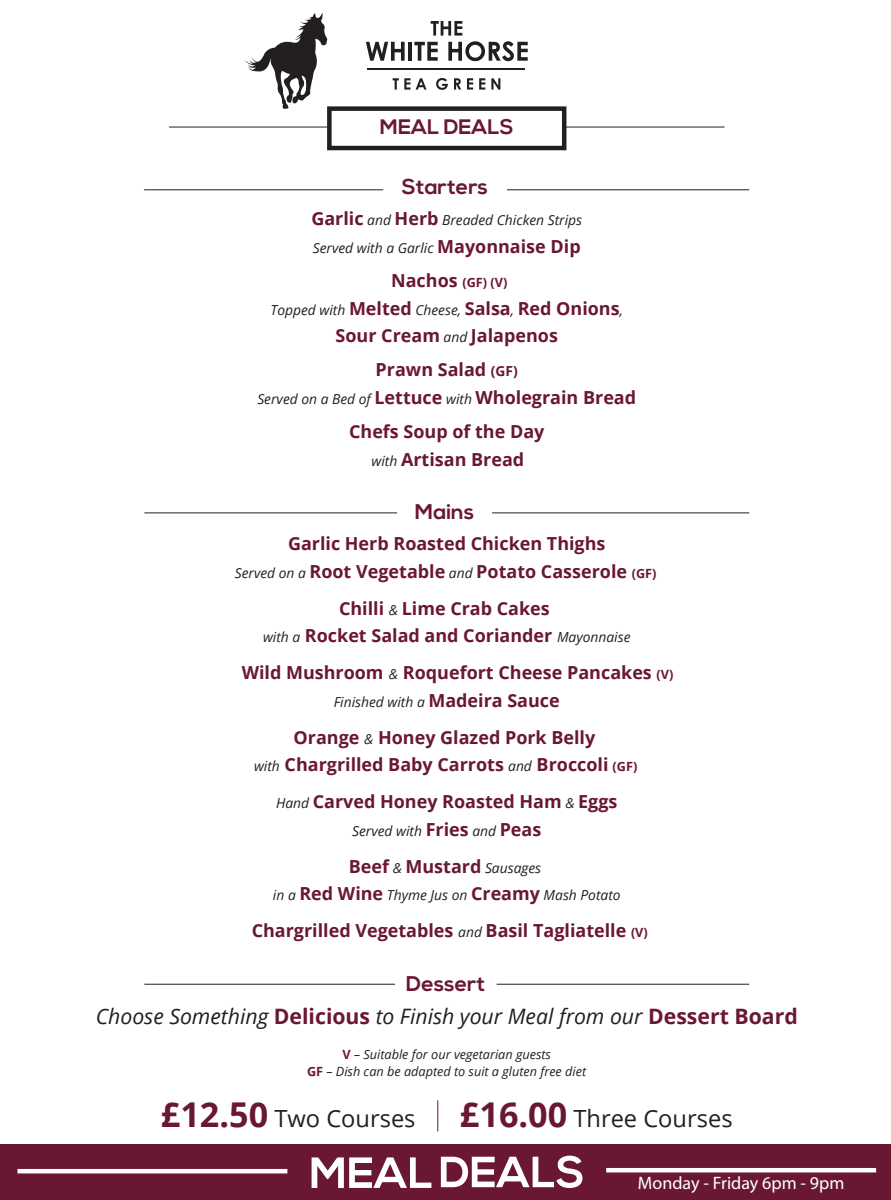
<style>
.page{position:relative;width:891px;height:1200px;background:#fff}
.page>*{position:absolute;margin:0;border:0;box-sizing:border-box;transform-origin:0 0}
.t1{font:23.7px "Open Sans";color:#231f20}
.t2{font:italic 21.3px "Open Sans";color:#231f20}
.t3{font:700 21.3px "Nexa";color:#6a1831}
.t4{font:700 21px "Nexa";color:#6a1831}
.t5{font:700 18px/27.6px "Open Sans";color:#6a1831;text-align:center}
.t6{font:18px "Myriad Pro";color:#fff}
.t7{font:italic 13.8px/27.6px "Open Sans";color:#231f20}
.t8{font:italic 12.75px/17.1px "Open Sans";color:#231f20;text-align:center}
.t9{font:700 12.75px "Open Sans";color:#6a1831}
.s1{font-weight:700;font-style:normal;font-size:18px;color:#6a1831}
.s2{font-size:18px}
.s3{font-weight:400;font-style:italic;font-size:13.8px;color:#231f20}
.s4{font-size:13.8px}
.s5{font-size:12.75px}
.s6{font-weight:700;font-style:normal;color:#6a1831}
.s7{font-weight:700;font-size:34.2px;color:#6a1831}
</style>
<div class="page">
<div style="left:0;top:1143px;width:891px;height:57px;background:#6a1831"></div>
<hr style="left:144px;top:189px;width:239px;height:1px;background:#231f20">
<hr style="left:507px;top:189px;width:242px;height:1px;background:#231f20">
<hr style="left:144px;top:984px;width:251px;height:1px;background:#231f20">
<hr style="left:496px;top:984px;width:253px;height:1px;background:#231f20">
<hr style="left:437px;top:1100px;width:1px;height:31px;background:#6a1831">
<hr style="left:144px;top:512px;width:253px;height:1px;background:#231f20">
<hr style="left:492px;top:512px;width:257px;height:1px;background:#231f20">
<hr style="left:17px;top:1169px;width:270px;height:4px;background:#fff">
<svg style="left:245px;top:13px;width:82px;height:96px"></svg>
<hr style="left:563px;top:127px;width:161px;height:1px;background:#231f20">
<hr style="left:169px;top:127px;width:161px;height:1px;background:#231f20">
<div style="left:327px;top:106px;width:239px;height:44px;border:4px solid #231f20"></div>
<svg style="left:392px;top:78px;width:18px;height:12px"></svg>
<svg style="left:416px;top:78px;width:10px;height:12px"></svg>
<svg style="left:436px;top:78px;width:12px;height:12px"></svg>
<svg style="left:454px;top:78px;width:7px;height:12px"></svg>
<svg style="left:467px;top:78px;width:6px;height:12px"></svg>
<svg style="left:479px;top:78px;width:6px;height:12px"></svg>
<svg style="left:491px;top:78px;width:9px;height:12px"></svg>
<svg style="left:366px;top:42px;width:38px;height:19px"></svg>
<hr style="left:409px;top:42px;width:3px;height:19px;background:#231f20">
<svg style="left:414px;top:21px;width:114px;height:40px"></svg>
<hr style="left:367px;top:68px;width:158px;height:1px;background:#231f20">
<svg style="left:441px;top:1155px;width:141px;height:33px"></svg>
<svg style="left:312px;top:1157px;width:119px;height:31px"></svg>
<hr style="left:606px;top:1168px;width:270px;height:4px;background:#fff">
<p class="t4" style="left:380px;top:115px;width:135px">MEAL DEALS</p>
<p class="t3" style="left:402px;top:174px;width:88px">Starters</p>
<p class="t7" style="left:311px;top:206px;width:272px"><span class="s1">Garlic</span> and <span class="s1">Herb</span> Breaded Chicken Strips<br>Served with a Garlic <span class="s1">Mayonnaise Dip</span></p>
<p class="t9" style="left:391px;top:273px;width:118px"><span class="s2">Nachos</span> (GF) (V)</p>
<p class="t5" style="left:270px;top:294px;width:354px"><span class="s3">Topped with</span> Melted <span class="s3">Cheese,</span> Salsa<span class="s3">,</span> Red Onions<span class="s3">,<br></span>Sour Cream <span class="s3">and</span> Jalapenos</p>
<p class="t5" style="left:257px;top:356px;width:380px">Prawn Salad <span class="s4">(GF)<br></span><span class="s3">Served on a Bed of</span> Lettuce <span class="s3">with</span> Wholegrain Bread</p>
<p class="t5" style="left:349px;top:417px;width:197px">Chefs Soup of the Day <span class="s3">with</span> Artisan Bread</p>
<p class="t3" style="left:415px;top:500px;width:61px">Mains</p>
<p class="t5" style="left:235px;top:529px;width:423px">Garlic Herb Roasted Chicken Thighs<br><span class="s3">Served on a</span> Root Vegetable <span class="s3">and</span> Potato Casserole <span class="s5">(GF)</span></p>
<p class="t5" style="left:263px;top:594px;width:369px">Chilli <span class="s3">&amp;</span> Lime Crab Cakes<br><span class="s3">with a</span> Rocket Salad and Coriander <span class="s3">Mayonnaise</span></p>
<p class="t5" style="left:242px;top:658px;width:412px">Wild Mushroom <span class="s3">&amp;</span> Roquefort Cheese Pancakes</p>
<p class="t7" style="left:334px;top:688px;width:228px">Finished with a <span class="s1">Madeira Sauce</span></p>
<p class="t5" style="left:254px;top:723px;width:385px">Orange <span class="s3">&amp;</span> Honey Glazed Pork Belly<br><span class="s3">with</span> Chargrilled Baby Carrots <span class="s3">and</span> Broccoli <span class="s5">(GF)</span></p>
<p class="t5" style="left:276px;top:787px;width:343px"><span class="s3">Hand</span> Carved Honey Roasted Ham <span class="s3">&amp;</span> Eggs</p>
<p class="t7" style="left:352px;top:817px;width:191px">Served with <span class="s1">Fries</span> and <span class="s1">Peas</span></p>
<p class="t5" style="left:349px;top:852px;width:194px">Beef <span class="s3">&amp;</span> Mustard <span class="s3">Sausages</span></p>
<p class="t7" style="left:273px;top:881px;width:349px">in a <span class="s1">Red Wine</span> Thyme Jus on <span class="s1">Creamy</span> Mash Potato</p>
<p class="t5" style="left:252px;top:916px;width:398px">Chargrilled Vegetables <span class="s3">and</span> Basil Tagliatelle <span class="s5">(V)</span></p>
<p class="t9" style="left:656px;top:665px;width:18px">(V)</p>
<p class="t3" style="left:406px;top:971px;width:81px">Dessert</p>
<p class="t2" style="left:96px;top:1001px;width:703px">Choose Something <span class="s6">Delicious</span> to Finish your Meal from our <span class="s6">Dessert Board</span></p>
<p class="t8" style="left:307px;top:1045px;width:281px"><span class="s6">V</span> – Suitable for our vegetarian guests<br><span class="s6">GF</span> – Dish can be adapted to suit a gluten free diet</p>
<h1 class="t1" style="left:161px;top:1102px;width:256px"><span class="s7">£12.50</span> Two Courses</h1>
<h1 class="t1" style="left:460px;top:1102px;width:274px"><span class="s7">£16.00</span> Three Courses</h1>
<p class="t6" style="left:638px;top:1171px;width:208px">Monday - Friday 6pm - 9pm</p>
</div>
